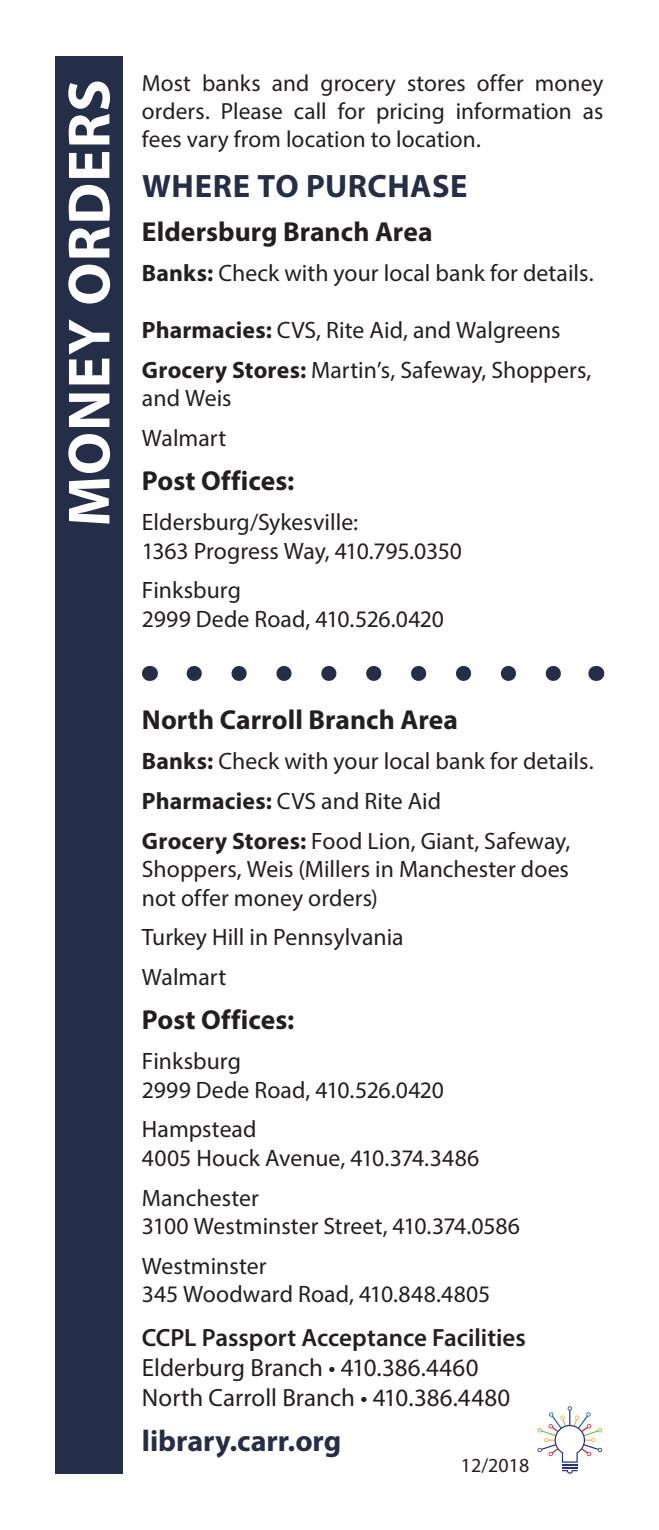
<style>
.page{position:relative;width:659px;height:1530px;background:#fff}
.page>*{position:absolute;margin:0;border:0;box-sizing:border-box;transform-origin:0 0}
.t1{font:700 60px "Myriad Pro";letter-spacing:.02em;color:#fff}
.t2{font:700 32.5px "Myriad Pro";letter-spacing:.015em;color:#242e49}
.t3{font:700 30px "Myriad Pro";color:#242e49}
.t4{font:700 27.5px "Myriad Pro";color:#231f20}
.t5{font:25px "Myriad Pro";color:#231f20}
.t6{font:600 25px "Myriad Pro";color:#231f20}
.t7{font:23.75px/28.5px "Myriad Pro";color:#231f20;text-align:justify}
.t8{font:23.5px/28px "Myriad Pro";letter-spacing:.005em;color:#231f20;text-align:justify}
.t9{font:20px "Myriad Pro";color:#231f20}
.s1{font-weight:700}
</style>
<div class="page">
<div style="left:56px;top:56px;width:67px;height:1418px;background:#242e49"></div>
<svg style="left:194px;top:666px;width:367px;height:15px"></svg>
<svg style="left:149px;top:666px;width:1px;height:15px"></svg>
<svg style="left:596px;top:666px;width:1px;height:15px"></svg>
<svg style="left:537px;top:1406px;width:65px;height:68px"></svg>
<p class="t1" style="left:50px;top:527px;width:449px;rotate:-90deg">MONEY ORDERS</p>
<p class="t8" style="left:142px;top:68px;width:463px">Most banks and grocery stores offer money orders. Please call for pricing information as fees vary from location to location.</p>
<p class="t2" style="left:142px;top:165px;width:327px">WHERE TO PURCHASE</p>
<p class="t4" style="left:142px;top:214px;width:292px">Eldersburg Branch Area</p>
<p class="t7" style="left:142px;top:259px;width:453px"><span class="s1">Banks:</span> Check with your local bank for details.</p>
<p class="t7" style="left:142px;top:316px;width:420px"><span class="s1">Pharmacies:</span> CVS, Rite Aid, and Walgreens</p>
<p class="t7" style="left:142px;top:355px;width:451px"><span class="s1">Grocery Stores:</span> Martin’s, Safeway, Shoppers,</p>
<p class="t7" style="left:142px;top:384px;width:91px">and Weis</p>
<p class="t7" style="left:142px;top:424px;width:86px">Walmart</p>
<p class="t4" style="left:142px;top:463px;width:154px">Post Offices:</p>
<p class="t7" style="left:142px;top:508px;width:218px">Eldersburg/Sykesville:</p>
<p class="t7" style="left:142px;top:536px;width:321px">1363 Progress Way, 410.795.0350</p>
<p class="t7" style="left:142px;top:576px;width:101px">Finksburg</p>
<p class="t7" style="left:142px;top:604px;width:304px">2999 Dede Road, 410.526.0420</p>
<p class="t4" style="left:142px;top:702px;width:317px">North Carroll Branch Area</p>
<p class="t7" style="left:142px;top:746px;width:453px"><span class="s1">Banks:</span> Check with your local bank for details.</p>
<p class="t7" style="left:142px;top:786px;width:301px"><span class="s1">Pharmacies:</span> CVS and Rite Aid</p>
<p class="t7" style="left:142px;top:826px;width:430px"><span class="s1">Grocery Stores:</span> Food Lion, Giant, Safeway, Shoppers, Weis (Millers in Manchester does not offer money orders)</p>
<p class="t7" style="left:142px;top:923px;width:263px">Turkey Hill in Pennsylvania</p>
<p class="t7" style="left:142px;top:962px;width:86px">Walmart</p>
<p class="t4" style="left:142px;top:1002px;width:154px">Post Offices:</p>
<p class="t7" style="left:142px;top:1046px;width:101px">Finksburg</p>
<p class="t7" style="left:142px;top:1075px;width:304px">2999 Dede Road, 410.526.0420</p>
<p class="t7" style="left:142px;top:1115px;width:116px">Hampstead</p>
<p class="t7" style="left:142px;top:1143px;width:339px">4005 Houck Avenue, 410.374.3486</p>
<p class="t7" style="left:142px;top:1183px;width:118px">Manchester</p>
<p class="t7" style="left:142px;top:1211px;width:380px">3100 Westminster Street, 410.374.0586</p>
<p class="t7" style="left:142px;top:1251px;width:126px">Westminster</p>
<p class="t7" style="left:142px;top:1280px;width:350px">345 Woodward Road, 410.848.4805</p>
<p class="t6" style="left:142px;top:1322px;width:385px">CCPL Passport Acceptance Facilities</p>
<p class="t5" style="left:142px;top:1352px;width:338px">Elderburg Branch • 410.386.4460</p>
<p class="t5" style="left:142px;top:1382px;width:370px">North Carroll Branch • 410.386.4480</p>
<p class="t3" style="left:142px;top:1421px;width:201px">library.carr.org</p>
<p class="t9" style="left:461px;top:1453px;width:70px">12/2018</p>
</div>
